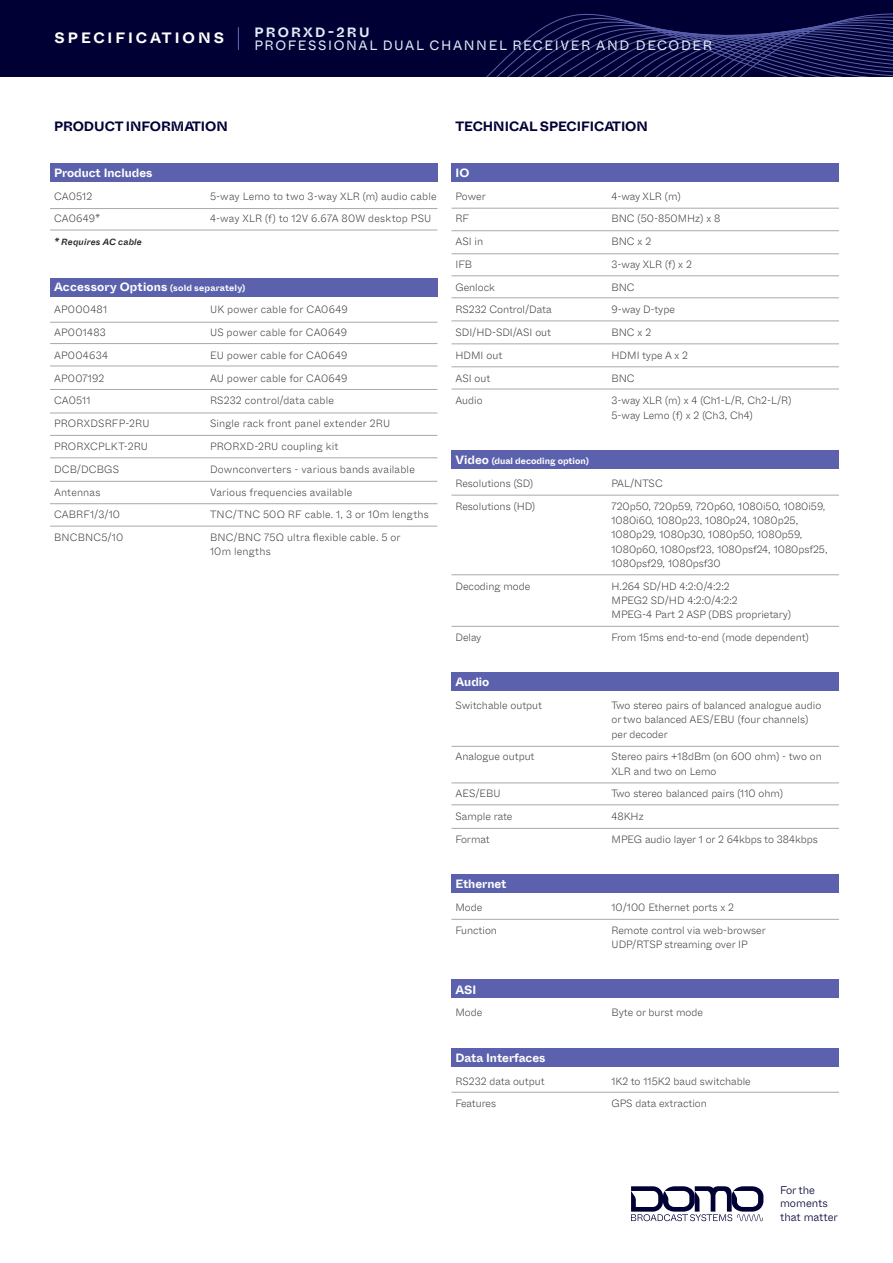
<style>
.page{position:relative;width:893px;height:1263px;background:#fff}
.page>*{position:absolute;margin:0;border:0;box-sizing:border-box;transform-origin:0 0}
.t1{font:700 15px "Whyte Inktrap";letter-spacing:.2em;color:#fff}
.t2{font:13.5px "Whyte Inktrap";letter-spacing:.12em;color:#dfedf8}
.t3{font:700 13.5px "Whyte Inktrap";color:#000034}
.t4{font:700 13.5px "Whyte Inktrap";letter-spacing:.17em;color:#dfedf8}
.t5{font:700 12px "Whyte Inktrap";color:#fff}
.t6{font:300 11.1px "Whyte Inktrap";color:#000034}
.t7{font:200 10.5px/14.2px "Whyte Inktrap";color:#231f20}
.t8{font:200 10.5px/14.2px "Whyte Inktrap";letter-spacing:.02em;color:#231f20}
.t9{font:200 10.5px "Whyte Inktrap";letter-spacing:.03em;color:#231f20}
.t10{font:200 10.5px "Whyte Inktrap";letter-spacing:.025em;color:#231f20}
.t11{font:700 9px "Whyte Inktrap";color:#fff}
.t12{font:italic 500 9px "Whyte Inktrap";letter-spacing:.025em;color:#231f20}
.s1{font-size:9px}
.s2{font-size:12px}
</style>
<div class="page">
<div style="left:451px;top:450px;width:388px;height:19px;background:#5b61ac"></div>
<div style="left:451px;top:874px;width:388px;height:19px;background:#5b61ac"></div>
<div style="left:451px;top:1048px;width:388px;height:19px;background:#5b61ac"></div>
<div style="left:0;top:0;width:893px;height:76px;background:#000034"></div>
<svg style="left:487px;top:13px;width:406px;height:63px"></svg>
<div style="left:451px;top:979px;width:388px;height:19px;background:#5b61ac"></div>
<div style="left:451px;top:672px;width:388px;height:19px;background:#5b61ac"></div>
<div style="left:50px;top:278px;width:387px;height:19px;background:#5b61ac"></div>
<div style="left:50px;top:163px;width:387px;height:19px;background:#5b61ac"></div>
<div style="left:451px;top:163px;width:388px;height:19px;background:#5b61ac"></div>
<hr style="left:451px;top:828px;width:388px;height:1px;background:#a8a9ad">
<hr style="left:451px;top:804px;width:388px;height:1px;background:#a8a9ad">
<hr style="left:451px;top:208px;width:388px;height:1px;background:#a8a9ad">
<hr style="left:451px;top:230px;width:388px;height:1px;background:#a8a9ad">
<hr style="left:451px;top:254px;width:388px;height:1px;background:#a8a9ad">
<hr style="left:451px;top:276px;width:388px;height:1px;background:#a8a9ad">
<hr style="left:451px;top:298px;width:388px;height:1px;background:#a8a9ad">
<hr style="left:451px;top:321px;width:388px;height:1px;background:#a8a9ad">
<hr style="left:451px;top:344px;width:388px;height:1px;background:#a8a9ad">
<hr style="left:451px;top:367px;width:388px;height:1px;background:#a8a9ad">
<hr style="left:451px;top:495px;width:388px;height:1px;background:#a8a9ad">
<hr style="left:451px;top:626px;width:388px;height:1px;background:#a8a9ad">
<hr style="left:451px;top:574px;width:388px;height:1px;background:#a8a9ad">
<hr style="left:451px;top:783px;width:388px;height:1px;background:#a8a9ad">
<hr style="left:451px;top:746px;width:388px;height:1px;background:#a8a9ad">
<hr style="left:50px;top:208px;width:387px;height:1px;background:#a8a9ad">
<hr style="left:50px;top:230px;width:387px;height:1px;background:#a8a9ad">
<hr style="left:50px;top:322px;width:387px;height:1px;background:#a8a9ad">
<hr style="left:50px;top:343px;width:387px;height:1px;background:#a8a9ad">
<hr style="left:50px;top:366px;width:387px;height:1px;background:#a8a9ad">
<hr style="left:50px;top:389px;width:387px;height:1px;background:#a8a9ad">
<hr style="left:50px;top:413px;width:387px;height:1px;background:#a8a9ad">
<hr style="left:50px;top:435px;width:387px;height:1px;background:#a8a9ad">
<hr style="left:451px;top:919px;width:388px;height:1px;background:#a8a9ad">
<hr style="left:451px;top:1092px;width:388px;height:1px;background:#a8a9ad">
<svg style="left:631px;top:1186px;width:132px;height:35px"></svg>
<hr style="left:50px;top:458px;width:387px;height:1px;background:#a8a9ad">
<hr style="left:50px;top:481px;width:387px;height:1px;background:#a8a9ad">
<hr style="left:50px;top:503px;width:387px;height:1px;background:#a8a9ad">
<hr style="left:50px;top:526px;width:387px;height:1px;background:#a8a9ad">
<hr style="left:451px;top:389px;width:388px;height:1px;background:#a8a9ad">
<svg style="left:238px;top:27px;width:1px;height:23px"></svg>
<p class="t1" style="left:55px;top:26px;width:171px">SPECIFICATIONS</p>
<p class="t4" style="left:254px;top:21px;width:117px">PRORXD-2RU</p>
<p class="t2" style="left:254px;top:35px;width:459px">PROFESSIONAL DUAL CHANNEL RECEIVER AND DECODER</p>
<p class="t3" style="left:54px;top:116px;width:175px">PRODUCT INFORMATION</p>
<p class="t5" style="left:54px;top:163px;width:100px">Product Includes</p>
<p class="t7" style="left:54px;top:188px;width:40px">CA0512</p>
<p class="t8" style="left:210px;top:188px;width:228px">5-way Lemo to two 3-way XLR (m) audio cable</p>
<p class="t7" style="left:54px;top:211px;width:48px">CA0649*</p>
<p class="t7" style="left:210px;top:211px;width:223px">4-way XLR (f) to 12V 6.67A 80W desktop PSU</p>
<p class="t12" style="left:54px;top:235px;width:89px">* Requires AC cable</p>
<p class="t5" style="left:54px;top:277px;width:193px">Accessory Options <span class="s1">(sold separately)</span></p>
<p class="t9" style="left:54px;top:302px;width:55px">AP000481</p>
<p class="t7" style="left:210px;top:302px;width:139px">UK power cable for CA0649</p>
<p class="t10" style="left:54px;top:325px;width:53px">AP001483</p>
<p class="t7" style="left:210px;top:325px;width:139px">US power cable for CA0649</p>
<p class="t9" style="left:54px;top:347px;width:56px">AP004634</p>
<p class="t7" style="left:210px;top:347px;width:139px">EU power cable for CA0649</p>
<p class="t7" style="left:54px;top:370px;width:52px">AP007192</p>
<p class="t7" style="left:210px;top:370px;width:139px">AU power cable for CA0649</p>
<p class="t7" style="left:54px;top:393px;width:38px">CA0511</p>
<p class="t7" style="left:210px;top:393px;width:125px">RS232 control/data cable</p>
<p class="t8" style="left:54px;top:416px;width:97px">PRORXDSRFP-2RU</p>
<p class="t8" style="left:210px;top:416px;width:182px">Single rack front panel extender 2RU</p>
<p class="t8" style="left:54px;top:438px;width:96px">PRORXCPLKT-2RU</p>
<p class="t8" style="left:210px;top:438px;width:130px">PRORXD-2RU coupling kit</p>
<p class="t8" style="left:54px;top:461px;width:67px">DCB/DCBGS</p>
<p class="t8" style="left:210px;top:461px;width:206px">Downconverters - various bands available</p>
<p class="t7" style="left:54px;top:484px;width:48px">Antennas</p>
<p class="t8" style="left:210px;top:484px;width:144px">Various frequencies available</p>
<p class="t7" style="left:54px;top:507px;width:68px">CABRF1/3/10</p>
<p class="t8" style="left:210px;top:507px;width:220px">TNC/TNC 50Ω RF cable. 1, 3 or 10m lengths</p>
<p class="t8" style="left:54px;top:529px;width:71px">BNCBNC5/10</p>
<p class="t8" style="left:210px;top:529px;width:192px">BNC/BNC 75Ω ultra flexible cable. 5 or<br>10m lengths</p>
<p class="t3" style="left:455px;top:116px;width:194px">TECHNICAL SPECIFICATION</p>
<p class="t5" style="left:455px;top:163px;width:15px">IO</p>
<p class="t7" style="left:455px;top:188px;width:32px">Power</p>
<p class="t7" style="left:611px;top:188px;width:71px">4-way XLR (m)</p>
<p class="t7" style="left:455px;top:211px;width:15px">RF</p>
<p class="t7" style="left:611px;top:211px;width:110px">BNC (50-850MHz) x 8</p>
<p class="t7" style="left:455px;top:234px;width:29px">ASI in</p>
<p class="t7" style="left:611px;top:234px;width:41px">BNC x 2</p>
<p class="t7" style="left:455px;top:256px;width:18px">IFB</p>
<p class="t7" style="left:611px;top:256px;width:82px">3-way XLR (f) x 2</p>
<p class="t7" style="left:455px;top:279px;width:41px">Genlock</p>
<p class="t7" style="left:611px;top:279px;width:25px">BNC</p>
<p class="t7" style="left:455px;top:302px;width:98px">RS232 Control/Data</p>
<p class="t7" style="left:611px;top:302px;width:65px">9-way D-type</p>
<p class="t7" style="left:455px;top:325px;width:97px">SDI/HD-SDI/ASI out</p>
<p class="t7" style="left:611px;top:325px;width:41px">BNC x 2</p>
<p class="t7" style="left:455px;top:347px;width:48px">HDMI out</p>
<p class="t7" style="left:611px;top:347px;width:78px">HDMI type A x 2</p>
<p class="t7" style="left:455px;top:370px;width:36px">ASI out</p>
<p class="t7" style="left:611px;top:370px;width:25px">BNC</p>
<p class="t7" style="left:455px;top:393px;width:29px">Audio</p>
<p class="t7" style="left:611px;top:393px;width:181px">3-way XLR (m) x 4 (Ch1-L/R, Ch2-L/R)<br>5-way Lemo (f) x 2 (Ch3, Ch4)</p>
<p class="t11" style="left:455px;top:454px;width:135px"><span class="s2">Video</span> (dual decoding option)</p>
<p class="t7" style="left:455px;top:475px;width:79px">Resolutions (SD)</p>
<p class="t7" style="left:611px;top:475px;width:53px">PAL/NTSC</p>
<p class="t7" style="left:455px;top:498px;width:81px">Resolutions (HD)</p>
<p class="t7" style="left:611px;top:498px;width:218px">720p50, 720p59, 720p60, 1080i50, 1080i59, 1080i60, 1080p23, 1080p24, 1080p25, 1080p29, 1080p30, 1080p50, 1080p59, 1080p60, 1080psf23, 1080psf24, 1080psf25, 1080psf29, 1080psf30</p>
<p class="t7" style="left:455px;top:578px;width:76px">Decoding mode</p>
<p class="t7" style="left:611px;top:578px;width:181px">H.264 SD/HD 4:2:0/4:2:2<br>MPEG2 SD/HD 4:2:0/4:2:2<br>MPEG-4 Part 2 ASP (DBS proprietary)</p>
<p class="t7" style="left:455px;top:629px;width:28px">Delay</p>
<p class="t7" style="left:611px;top:629px;width:199px">From 15ms end-to-end (mode dependent)</p>
<p class="t5" style="left:455px;top:673px;width:35px">Audio</p>
<p class="t7" style="left:455px;top:697px;width:88px">Switchable output</p>
<p class="t7" style="left:611px;top:697px;width:211px">Two stereo pairs of balanced analogue audio or two balanced AES/EBU (four channels) per decoder</p>
<p class="t7" style="left:455px;top:749px;width:81px">Analogue output</p>
<p class="t7" style="left:611px;top:749px;width:212px">Stereo pairs +18dBm (on 600 ohm) - two on<br>XLR and two on Lemo</p>
<p class="t7" style="left:455px;top:786px;width:47px">AES/EBU</p>
<p class="t7" style="left:611px;top:786px;width:173px">Two stereo balanced pairs (110 ohm)</p>
<p class="t7" style="left:455px;top:809px;width:58px">Sample rate</p>
<p class="t7" style="left:611px;top:809px;width:34px">48KHz</p>
<p class="t7" style="left:455px;top:831px;width:36px">Format</p>
<p class="t7" style="left:611px;top:831px;width:208px">MPEG audio layer 1 or 2 64kbps to 384kbps</p>
<p class="t5" style="left:455px;top:875px;width:53px">Ethernet</p>
<p class="t7" style="left:455px;top:900px;width:28px">Mode</p>
<p class="t7" style="left:611px;top:900px;width:124px">10/100 Ethernet ports x 2</p>
<p class="t7" style="left:455px;top:922px;width:43px">Function</p>
<p class="t7" style="left:611px;top:922px;width:156px">Remote control via web-browser<br>UDP/RTSP streaming over IP</p>
<p class="t5" style="left:455px;top:980px;width:22px">ASI</p>
<p class="t7" style="left:455px;top:1005px;width:28px">Mode</p>
<p class="t7" style="left:611px;top:1005px;width:93px">Byte or burst mode</p>
<p class="t5" style="left:455px;top:1048px;width:92px">Data Interfaces</p>
<p class="t7" style="left:455px;top:1073px;width:91px">RS232 data output</p>
<p class="t7" style="left:611px;top:1073px;width:141px">1K2 to 115K2 baud switchable</p>
<p class="t7" style="left:455px;top:1096px;width:42px">Features</p>
<p class="t7" style="left:611px;top:1096px;width:97px">GPS data extraction</p>
<p class="t6" style="left:780px;top:1182px;width:36px">For the</p>
<p class="t6" style="left:780px;top:1195px;width:49px">moments</p>
<p class="t6" style="left:780px;top:1208px;width:59px">that matter</p>
</div>
